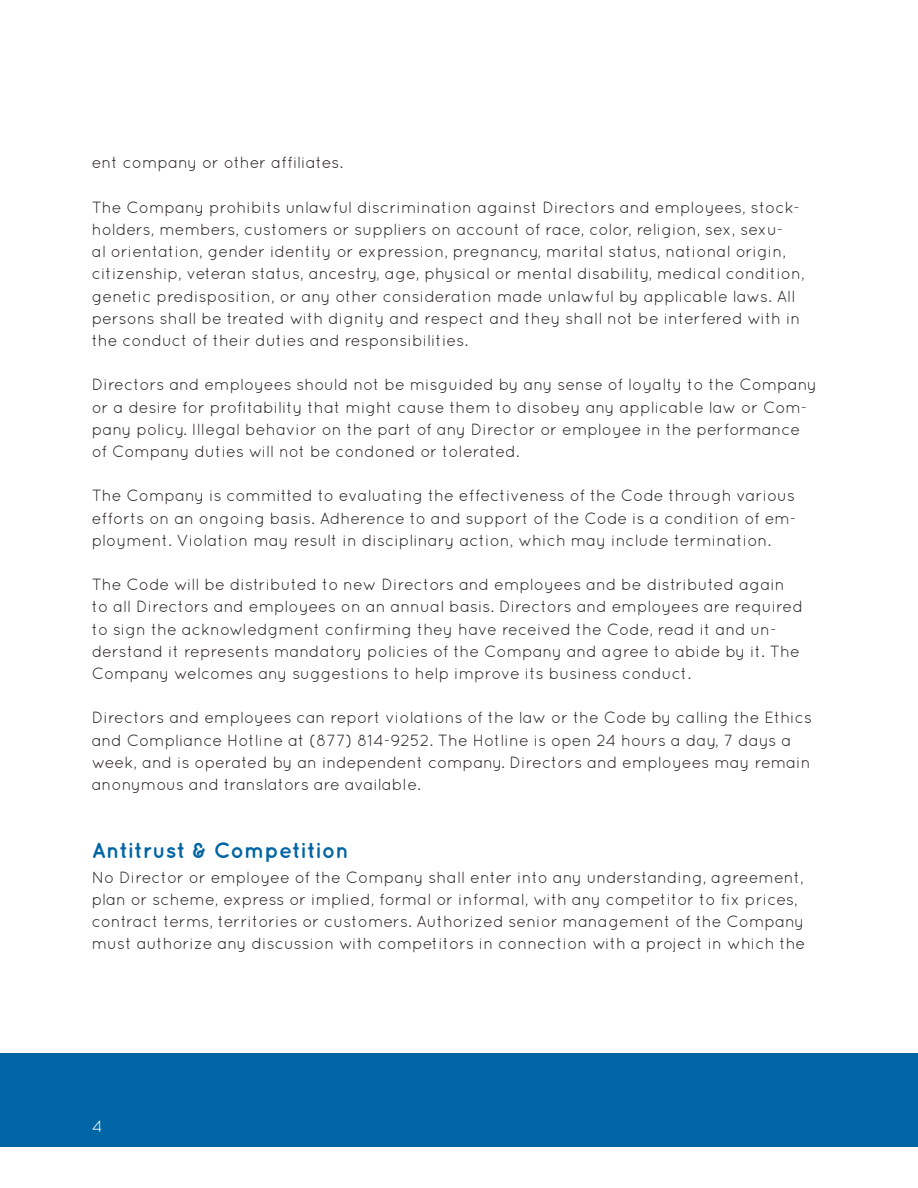
<style>
.page{position:relative;width:918px;height:1188px;background:#fff}
.page>*{position:absolute;margin:0;border:0;box-sizing:border-box;transform-origin:0 0}
.t1{font:700 21.75px "Quicksand";color:#0065a4}
.t2{font:16.5px "Quicksand";color:#fff}
.t3{font:16.2px/22.2px "Quicksand";color:#231f20}
</style>
<div class="page">
<div style="left:1px;top:1053px;width:917px;height:94px;background:#0065a4"></div>
<p class="t3" style="left:92px;top:151px;width:253px">ent company or other affiliates.</p>
<p class="t3" style="left:92px;top:196px;width:714px">The Company prohibits unlawful discrimination against Directors and employees, stock&shy;holders, members, customers or suppliers on account of race, color, religion, sex, sexu-<br>al orientation, gender identity or expression, pregnancy, marital status, national origin, citizenship, veteran status, ancestry, age, physical or mental disability, medical condition, genetic predisposition, or any other consideration made unlawful by applicable laws. All persons shall be treated with dignity and respect and they shall not be interfered with in the conduct of their duties and responsibilities.</p>
<p class="t3" style="left:92px;top:373px;width:727px">Directors and employees should not be misguided by any sense of loyalty to the Company or a desire for profitability that might cause them to disobey any applicable law or Com&shy;pany policy. Illegal behavior on the part of any Director or employee in the performance of Company duties will not be condoned or tolerated.</p>
<p class="t3" style="left:92px;top:484px;width:706px;text-align:justify">The Company is committed to evaluating the effectiveness of the Code through various efforts on an ongoing basis. Adherence to and support of the Code is a condition of em&shy;ployment. Violation may result in disciplinary action, which may include termination.</p>
<p class="t3" style="left:92px;top:573px;width:713px">The Code will be distributed to new Directors and employees and be distributed again to all Directors and employees on an annual basis. Directors and employees are required to sign the acknowledgment confirming they have received the Code, read it and un&shy;derstand it represents mandatory policies of the Company and agree to abide by it. The Company welcomes any suggestions to help improve its business conduct.</p>
<p class="t3" style="left:92px;top:706px;width:722px">Directors and employees can report violations of the law or the Code by calling the Ethics and Compliance Hotline at (877) 814-9252. The Hotline is open 24 hours a day, 7 days a week, and is operated by an independent company. Directors and employees may remain anonymous and translators are available.</p>
<p class="t1" style="left:92px;top:838px;width:259px">Antitrust &amp; Competition</p>
<p class="t3" style="left:92px;top:866px;width:715px">No Director or employee of the Company shall enter into any understanding, agreement, plan or scheme, express or implied, formal or informal, with any competitor to fix prices, contract terms, territories or customers. Authorized senior management of the Company must authorize any discussion with competitors in connection with a project in which the</p>
<p class="t2" style="left:92px;top:1117px;width:12px">4</p>
</div>
